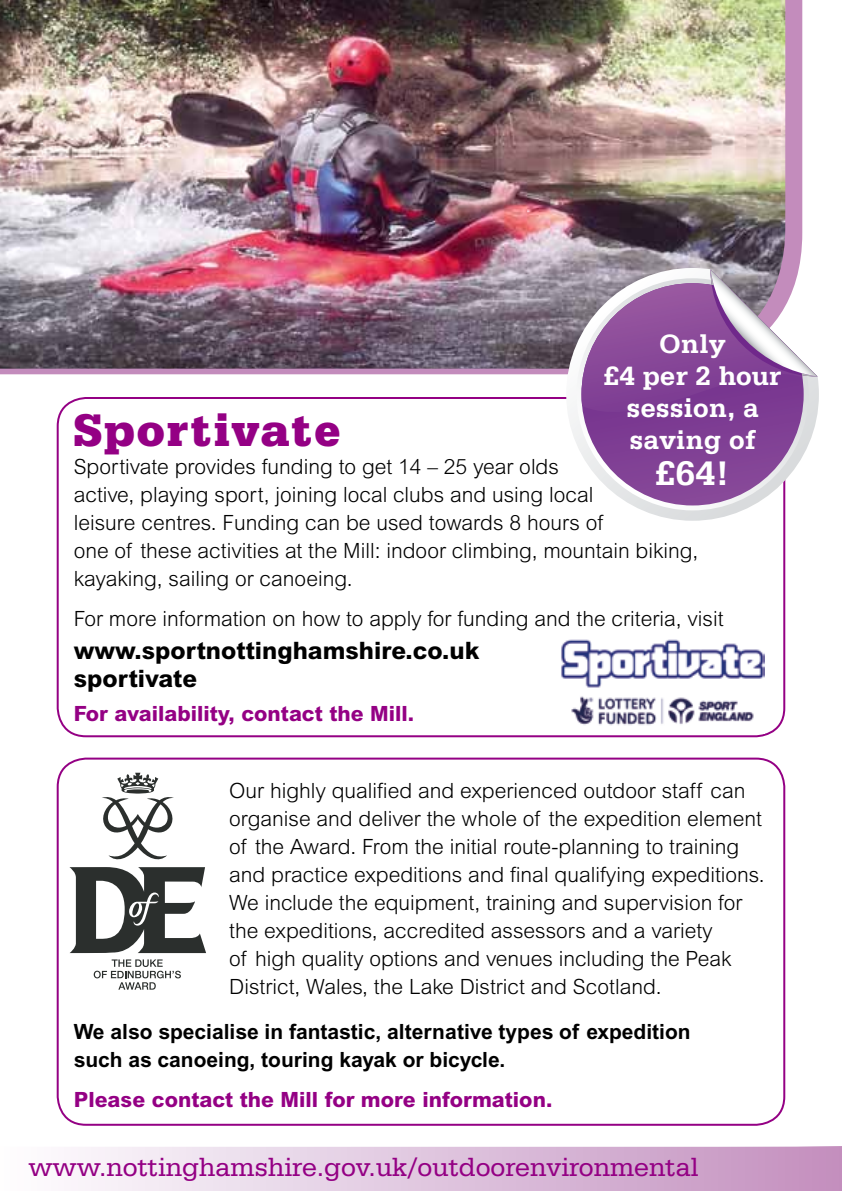
<style>
.page{position:relative;width:842px;height:1191px;background:#fff}
.page>*{position:absolute;margin:0;border:0;box-sizing:border-box;transform-origin:0 0}
.t1{font:900 48px "Serifa BT";letter-spacing:.025em;color:#940084}
.t2{font:700 36px "Serifa";color:#fff}
.t3{font:28px "Serifa BT";color:#940084}
.t4{font:700 28px/32px "Serifa";color:#fff;text-align:center}
.t5{font:800 24px/28px "Arial";color:#000}
.t6{font:300 21px/28px "Arial";color:#000}
.t7{font:700 21px/28px "Arial";color:#000}
.t8{font:800 21px "Arial";color:#940084}
</style>
<div class="page">
<svg style="left:56px;top:1030px;width:730px;height:96px"></svg>
<svg style="left:71px;top:1146px;width:771px;height:45px;background:#dec3dc"></svg>
<div style="left:0;top:0;width:802px;height:374px;background:#c38cbc"></div>
<img style="left:0;top:0;width:785px;height:369px">
<div style="left:57px;top:397px;width:728px;height:340px;border:2px solid #940084;border-radius:28px"></div>
<div style="left:57px;top:757px;width:728px;height:368px;border:2px solid #940084;border-radius:28px"></div>
<img style="left:561px;top:639px;width:204px;height:87px">
<svg style="left:566px;top:268px;width:253px;height:253px"></svg>
<svg style="left:576px;top:278px;width:232px;height:232px"></svg>
<svg style="left:581px;top:420px;width:223px;height:85px;background:#9f71ae"></svg>
<svg style="left:581px;top:269px;width:237px;height:151px"></svg>
<svg style="left:69px;top:772px;width:137px;height:181px"></svg>
<svg style="left:94px;top:959px;width:87px;height:30px"></svg>
<h3 class="t4" style="left:604px;top:328px;width:179px">Only<br>£4 per 2 hour session, a saving of</h3>
<h2 class="t2" style="left:655px;top:452px;width:76px">£64!</h2>
<h1 class="t1" style="left:74px;top:400px;width:269px">Sportivate</h1>
<p class="t6" style="left:74px;top:453px;width:626px">Sportivate provides funding to get 14 – 25 year olds<br>active, playing sport, joining local clubs and using local<br>leisure centres. Funding can be used towards 8 hours of<br>one of these activities at the Mill: indoor climbing, mountain biking, kayaking, sailing or canoeing.</p>
<p class="t6" style="left:74px;top:604px;width:651px">For more information on how to apply for funding and the criteria, visit</p>
<p class="t5" style="left:74px;top:636px;width:407px">www.sportnottinghamshire.co.uk sportivate</p>
<p class="t8" style="left:74px;top:701px;width:342px">For availability, contact the Mill.</p>
<p class="t6" style="left:229px;top:776px;width:537px">Our highly qualified and experienced outdoor staff can organise and deliver the whole of the expedition element of the Award. From the initial route-planning to training and practice expeditions and final qualifying expeditions.<br>We include the equipment, training and supervision for the expeditions, accredited assessors and a variety<br>of high quality options and venues including the Peak District, Wales, the Lake District and Scotland.</p>
<p class="t7" style="left:74px;top:1017px;width:618px">We also specialise in fantastic, alternative types of expedition such as canoeing, touring kayak or bicycle.</p>
<p class="t8" style="left:74px;top:1086px;width:480px">Please contact the Mill for more information.</p>
<h3 class="t3" style="left:28px;top:1149px;width:672px">www.nottinghamshire.gov.uk/outdoorenvironmental</h3>
</div>
